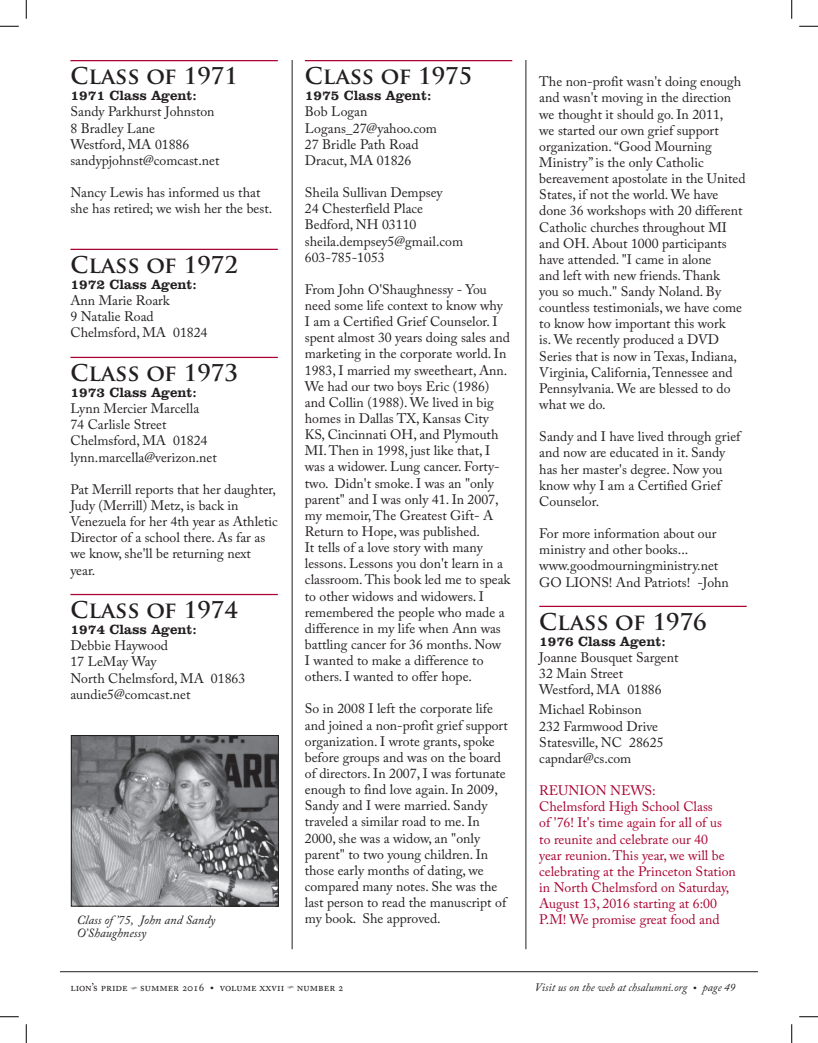
<style>
.page{position:relative;width:818px;height:1043px;background:#fff}
.page>*{position:absolute;margin:0;border:0;box-sizing:border-box;transform-origin:0 0}
.t1{font:700 22.5px "Trajan Pro";color:#231f20}
.t2{font:13.75px/16.1px "Adobe Caslon Pro";color:#231f20}
.t3{font:13.75px/16.1px "Adobe Caslon Pro";color:#a90332}
.t4{font:800 13.75px "Clarendon BT";color:#231f20}
.t5{font:italic 12.5px "Adobe Caslon Pro";color:#231f20}
.t6{font:11.25px "Adobe Caslon Pro";color:#231f20}
.t7{font:italic 11.25px "Adobe Caslon Pro";color:#231f20}
.s1{font-family:"Type Embellishments One Let Plain";font-size:8.5px}
.s2{font-style:normal}
</style>
<div class="page">
<hr style="left:60px;top:971px;width:698px;height:1px;background:#231f20">
<hr style="left:292px;top:60px;width:1px;height:889px;background:#231f20">
<hr style="left:525px;top:60px;width:1px;height:889px;background:#231f20">
<hr style="left:70px;top:60px;width:208px;height:1px;background:#a90332">
<hr style="left:70px;top:249px;width:208px;height:1px;background:#a90332">
<hr style="left:70px;top:357px;width:208px;height:1px;background:#a90332">
<hr style="left:70px;top:594px;width:208px;height:1px;background:#a90332">
<hr style="left:305px;top:60px;width:207px;height:1px;background:#a90332">
<hr style="left:539px;top:605px;width:207px;height:2px;background:#a90332">
<img style="left:73px;top:737px;width:203px;height:167px">
<div style="left:71px;top:735px;width:207px;height:171px;border:1px solid #231f20"></div>
<svg style="left:0;top:25px;width:19px;height:2px"></svg>
<svg style="left:799px;top:25px;width:19px;height:2px"></svg>
<svg style="left:0;top:1016px;width:19px;height:1px"></svg>
<svg style="left:799px;top:1016px;width:19px;height:1px"></svg>
<svg style="left:25px;top:0;width:2px;height:19px"></svg>
<svg style="left:25px;top:1024px;width:2px;height:18px"></svg>
<svg style="left:791px;top:0;width:1px;height:19px"></svg>
<svg style="left:791px;top:1024px;width:1px;height:18px"></svg>
<h1 class="t1" style="left:70px;top:62px;width:169px">CLASS OF 1971</h1>
<p class="t4" style="left:70px;top:87px;width:128px">1971 Class Agent:</p>
<p class="t2" style="left:70px;top:104px;width:150px">Sandy Parkhurst Johnston<br>8 Bradley Lane<br>Westford, MA 01886 sandypjohnst@comcast.net</p>
<p class="t2" style="left:70px;top:184px;width:203px">Nancy Lewis has informed us that she has retired; we wish her the best.</p>
<h1 class="t1" style="left:70px;top:250px;width:169px">CLASS OF 1972</h1>
<p class="t4" style="left:70px;top:276px;width:128px">1972 Class Agent:</p>
<p class="t2" style="left:70px;top:292px;width:139px">Ann Marie Roark<br>9 Natalie Road<br>Chelmsford, MA 01824</p>
<h1 class="t1" style="left:70px;top:358px;width:169px">CLASS OF 1973</h1>
<p class="t4" style="left:70px;top:384px;width:128px">1973 Class Agent:</p>
<p class="t2" style="left:70px;top:400px;width:148px">Lynn Mercier Marcella<br>74 Carlisle Street<br>Chelmsford, MA 01824 lynn.marcella@verizon.net</p>
<p class="t2" style="left:70px;top:481px;width:209px">Pat Merrill reports that her daughter,<br>Judy (Merrill) Metz, is back in<br>Venezuela for her 4th year as Athletic<br>Director of a school there. As far as we know, she'll be returning next year.</p>
<h1 class="t1" style="left:70px;top:595px;width:169px">CLASS OF 1974</h1>
<p class="t4" style="left:70px;top:621px;width:128px">1974 Class Agent:</p>
<p class="t2" style="left:70px;top:637px;width:176px">Debbie Haywood<br>17 LeMay Way<br>North Chelmsford, MA 01863 aundie5@comcast.net</p>
<h1 class="t1" style="left:305px;top:62px;width:169px">CLASS OF 1975</h1>
<p class="t4" style="left:305px;top:87px;width:128px">1975 Class Agent:</p>
<p class="t2" style="left:305px;top:104px;width:134px">Bob Logan<br>Logans_27@yahoo.com<br>27 Bridle Path Road<br>Dracut, MA 01826</p>
<p class="t2" style="left:305px;top:184px;width:160px">Sheila Sullivan Dempsey<br>24 Chesterfield Place<br>Bedford, NH 03110 sheila.dempsey5@gmail.com<br>603-785-1053</p>
<p class="t2" style="left:305px;top:281px;width:207px">From John O'Shaughnessy - You need some life context to know why<br>I am a Certified Grief Counselor. I spent almost 30 years doing sales and marketing in the corporate world. In<br>1983, I married my sweetheart, Ann.<br>We had our two boys Eric (1986) and Collin (1988). We lived in big homes in Dallas TX, Kansas City<br>KS, Cincinnati OH, and Plymouth<br>MI. Then in 1998, just like that, I was a widower. Lung cancer. Forty&shy;two. Didn't smoke. I was an "only parent" and I was only 41. In 2007, my memoir, The Greatest Gift- A<br>Return to Hope, was published.<br>It tells of a love story with many lessons. Lessons you don't learn in a classroom. This book led me to speak to other widows and widowers. I remembered the people who made a difference in my life when Ann was battling cancer for 36 months. Now<br>I wanted to make a difference to others. I wanted to offer hope.</p>
<p class="t2" style="left:305px;top:700px;width:204px">So in 2008 I left the corporate life and joined a non-profit grief support organization. I wrote grants, spoke before groups and was on the board of directors. In 2007, I was fortunate enough to find love again. In 2009,<br>Sandy and I were married. Sandy traveled a similar road to me. In<br>2000, she was a widow, an "only parent" to two young children. In those early months of dating, we compared many notes. She was the last person to read the manuscript of my book. She approved.</p>
<p class="t2" style="left:539px;top:73px;width:208px">The non-profit wasn't doing enough and wasn't moving in the direction we thought it should go. In 2011,<br>we started our own grief support organization. “Good Mourning<br>Ministry” is the only Catholic bereavement apostolate in the United<br>States, if not the world. We have done 36 workshops with 20 different<br>Catholic churches throughout MI and OH. About 1000 participants have attended. "I came in alone<br>and left with new friends. Thank<br>you so much." Sandy Noland. By countless testimonials, we have come to know how important this work<br>is. We recently produced a DVD<br>Series that is now in Texas, Indiana,<br>Virginia, California, Tennessee and<br>Pennsylvania. We are blessed to do what we do.</p>
<p class="t2" style="left:539px;top:428px;width:204px">Sandy and I have lived through grief and now are educated in it. Sandy has her master's degree. Now you know why I am a Certified Grief<br>Counselor.</p>
<p class="t2" style="left:539px;top:525px;width:191px">For more information about our ministry and other books... www.goodmourningministry.net<br>GO LIONS! And Patriots! -John</p>
<h1 class="t1" style="left:539px;top:607px;width:169px">CLASS OF 1976</h1>
<p class="t4" style="left:539px;top:632px;width:128px">1976 Class Agent:</p>
<p class="t2" style="left:539px;top:649px;width:141px">Joanne Bousquet Sargent<br>32 Main Street<br>Westford, MA 01886</p>
<p class="t2" style="left:539px;top:701px;width:126px">Michael Robinson<br>232 Farmwood Drive<br>Statesville, NC 28625 capndar@cs.com</p>
<p class="t3" style="left:539px;top:782px;width:198px">REUNION NEWS:<br>Chelmsford High School Class<br>of '76! It's time again for all of us to reunite and celebrate our 40<br>year reunion. This year, we will be celebrating at the Princeton Station in North Chelmsford on Saturday,<br>August 13, 2016 starting at 6:00</p>
<p class="t5" style="left:77px;top:912px;width:140px">Class of ’75, John and Sandy</p>
<p class="t3" style="left:539px;top:911px;width:182px">P.M! We promise great food and</p>
<p class="t5" style="left:77px;top:925px;width:71px">O’Shaughnessy</p>
<p class="t6" style="left:70px;top:980px;width:275px">lion’s pride <span class="s1">s</span> summer 2016 • volume xxvii <span class="s1">s</span> number 2</p>
<p class="t7" style="left:534px;top:980px;width:202px">Visit us on the web at chsalumni.org <span class="s2">•</span> page 49</p>
</div>
